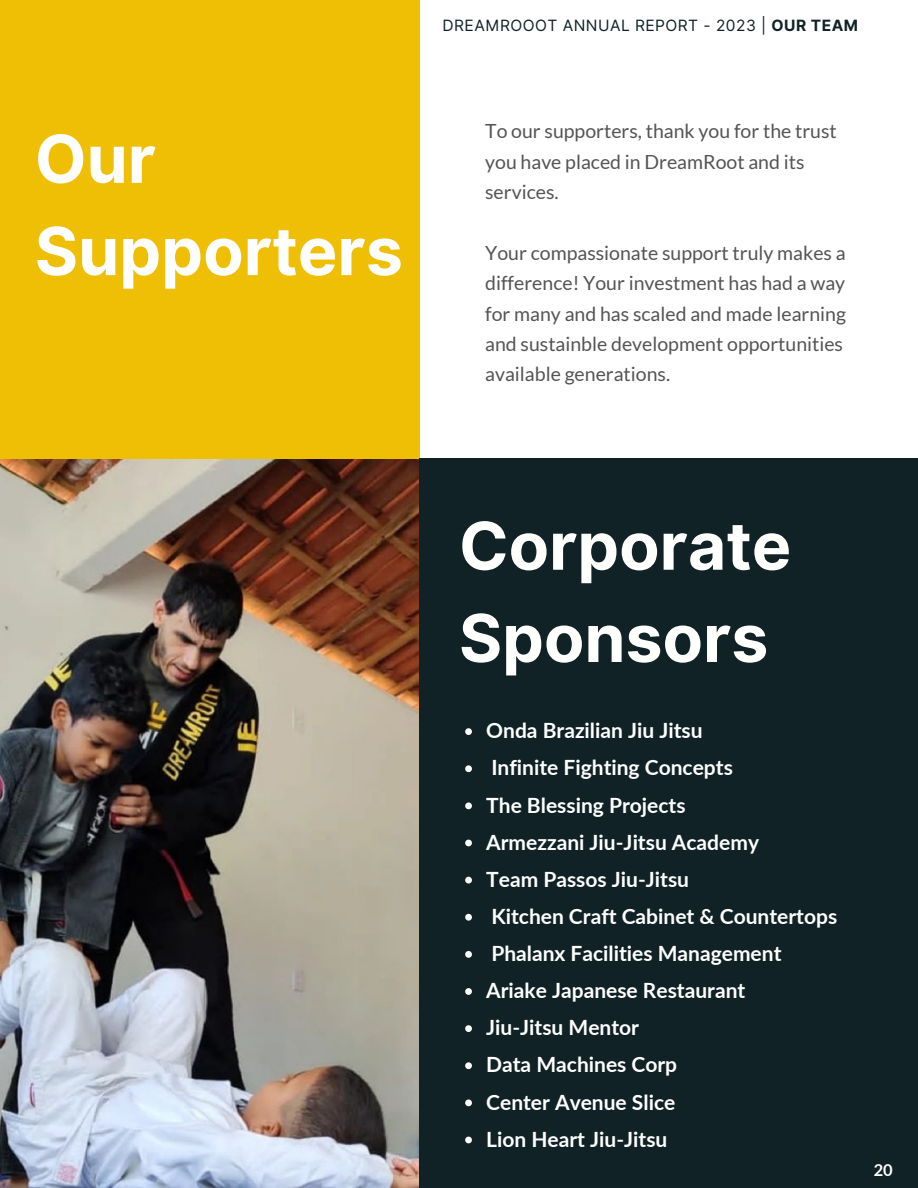
<style>
.page{position:relative;width:918px;height:1188px;background:#fff}
.page>*{position:absolute;margin:0;border:0;box-sizing:border-box;transform-origin:0 0}
.t1{font:700 66.3px/92.2px "Inter";color:#fff}
.t2{font:700 66px/92.2px "Inter";color:#fffffe}
.t3{font:700 21px "Lato";color:#fffffe}
.t4{font:19.5px/30.3px "Lato";color:#545454}
.t5{font:700 16.5px "Lato";color:#fffffe}
.t6{font:15.6px "Inter";letter-spacing:.03em;color:#102226}
.s1{font-weight:700}
</style>
<div class="page">
<img style="left:0;top:458px;width:420px;height:730px">
<div style="left:0;top:0;width:420px;height:458px;background:#efbf05"></div>
<div style="left:420px;top:458px;width:498px;height:730px;background:#102226"></div>
<svg style="left:465px;top:728px;width:7px;height:7px"></svg>
<svg style="left:465px;top:765px;width:7px;height:7px"></svg>
<svg style="left:465px;top:802px;width:7px;height:7px"></svg>
<svg style="left:465px;top:840px;width:7px;height:6px"></svg>
<svg style="left:465px;top:877px;width:7px;height:6px"></svg>
<svg style="left:465px;top:914px;width:7px;height:7px"></svg>
<svg style="left:465px;top:951px;width:7px;height:7px"></svg>
<svg style="left:465px;top:988px;width:7px;height:7px"></svg>
<svg style="left:465px;top:1025px;width:7px;height:7px"></svg>
<svg style="left:465px;top:1062px;width:7px;height:7px"></svg>
<svg style="left:465px;top:1099px;width:7px;height:7px"></svg>
<svg style="left:465px;top:1137px;width:7px;height:6px"></svg>
<h1 class="t1" style="left:35px;top:113px;width:370px">Our<br>Supporters</h1>
<p class="t6" style="left:443px;top:16px;width:417px">DREAMROOOT ANNUAL REPORT - 2023 | <span class="s1">OUR TEAM</span></p>
<h2 class="t4" style="left:485px;top:116px;width:353px">To our supporters, thank you for the trust you have placed in DreamRoot and its services.</h2>
<h2 class="t4" style="left:485px;top:237px;width:362px">Your compassionate support truly makes a difference! Your investment has had a way for many and has scaled and made learning and sustainble development opportunities available generations.</h2>
<p class="t2" style="left:459px;top:500px;width:334px">Corporate<br>Sponsors</p>
<h1 class="t3" style="left:486px;top:718px;width:218px">Onda Brazilian Jiu Jitsu</h1>
<p class="t3" style="left:491px;top:755px;width:243px">Infinite Fighting Concepts</p>
<p class="t3" style="left:486px;top:792px;width:201px">The Blessing Projects</p>
<p class="t3" style="left:486px;top:829px;width:274px">Armezzani Jiu-Jitsu Academy</p>
<p class="t3" style="left:486px;top:866px;width:204px">Team Passos Jiu-Jitsu</p>
<p class="t3" style="left:491px;top:903px;width:347px">Kitchen Craft Cabinet &amp; Countertops</p>
<p class="t3" style="left:491px;top:940px;width:292px">Phalanx Facilities Management</p>
<p class="t3" style="left:486px;top:978px;width:261px">Ariake Japanese Restaurant</p>
<p class="t3" style="left:486px;top:1015px;width:154px">Jiu-Jitsu Mentor</p>
<p class="t3" style="left:486px;top:1052px;width:193px">Data Machines Corp</p>
<p class="t3" style="left:486px;top:1089px;width:191px">Center Avenue Slice</p>
<p class="t3" style="left:486px;top:1126px;width:183px">Lion Heart Jiu-Jitsu</p>
<p class="t5" style="left:874px;top:1160px;width:21px">20</p>
</div>
